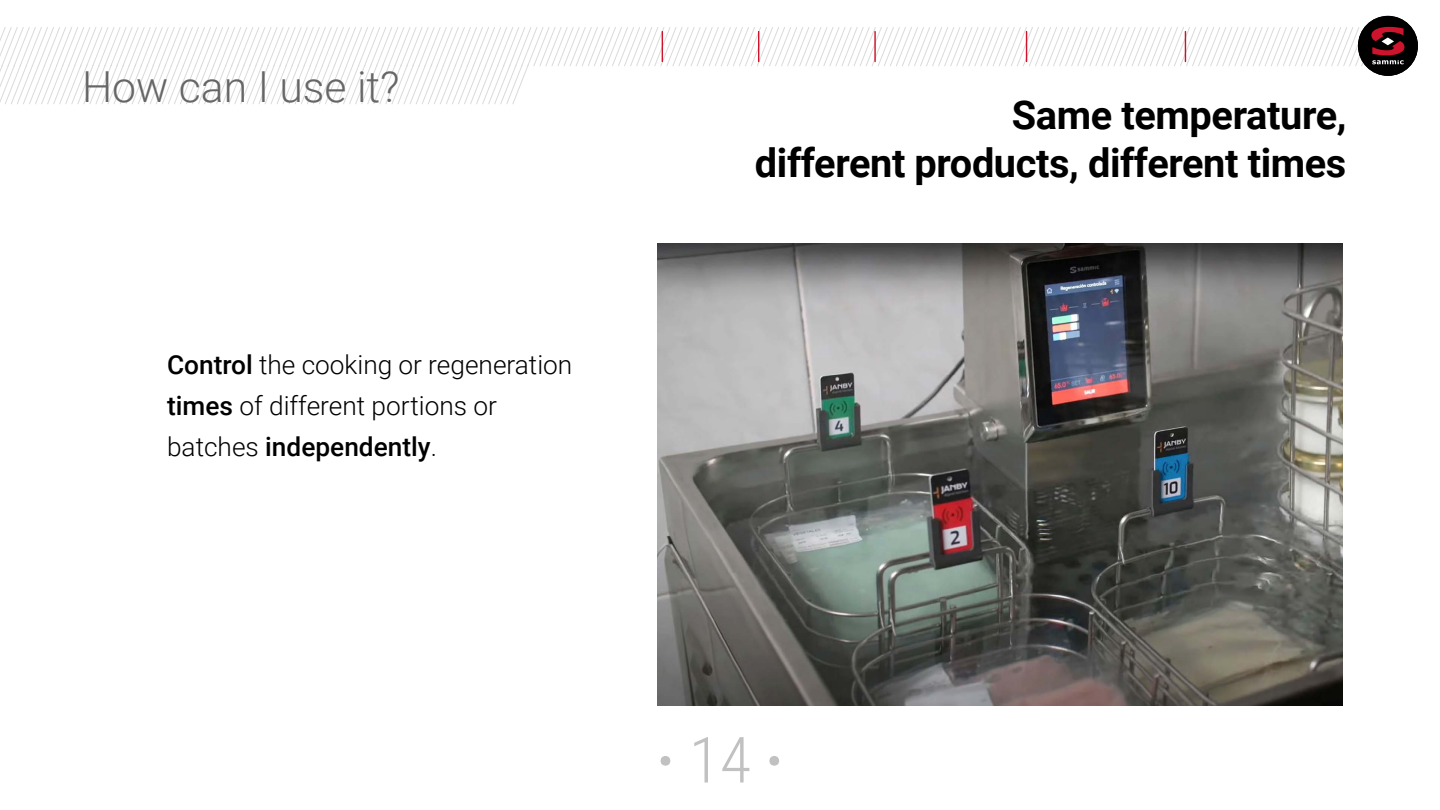
<style>
.page{position:relative;width:1440px;height:810px;background:#fff}
.page>*{position:absolute;margin:0;border:0;box-sizing:border-box;transform-origin:0 0}
.t1{font:700 63.75px "Roboto Condensed";color:#c1c1c1}
.t2{font:300 42.75px "Roboto";color:#666}
.t3{font:700 39.75px/47.7px "Roboto";letter-spacing:-.01em;color:#000;text-align:right}
.t4{font:300 26.25px/41.2px "Roboto";color:#000}
.s1{font-weight:500}
.s2{font-weight:300}
</style>
<div class="page">
<div style="left:1358px;top:16px;width:60px;height:60px;background:#000;border-radius:50%"></div>
<svg style="left:0;top:26px;width:1404px;height:78px"></svg>
<hr style="left:1026px;top:32px;width:1px;height:30px;background:#ce132d">
<hr style="left:1185px;top:32px;width:1px;height:30px;background:#ce132d">
<hr style="left:662px;top:32px;width:1px;height:30px;background:#ce132d">
<hr style="left:758px;top:32px;width:1px;height:30px;background:#ce132d">
<hr style="left:874px;top:32px;width:2px;height:30px;background:#ce132d">
<img style="left:657px;top:243px;width:686px;height:463px">
<h2 class="t2" style="left:82px;top:57px;width:319px">How can I use it?</h2>
<p class="t4" style="left:167px;top:343px;width:407px"><span class="s1">Control</span> the cooking or regeneration <span class="s1">times</span> of different portions or batches <span class="s1">independently</span>.</p>
<h3 class="t3" style="left:755px;top:90px;width:593px">Same temperature,<br>different products, different times</h3>
<h1 class="t1" style="left:657px;top:715px;width:128px">· <span class="s2">14</span> ·</h1>
</div>
